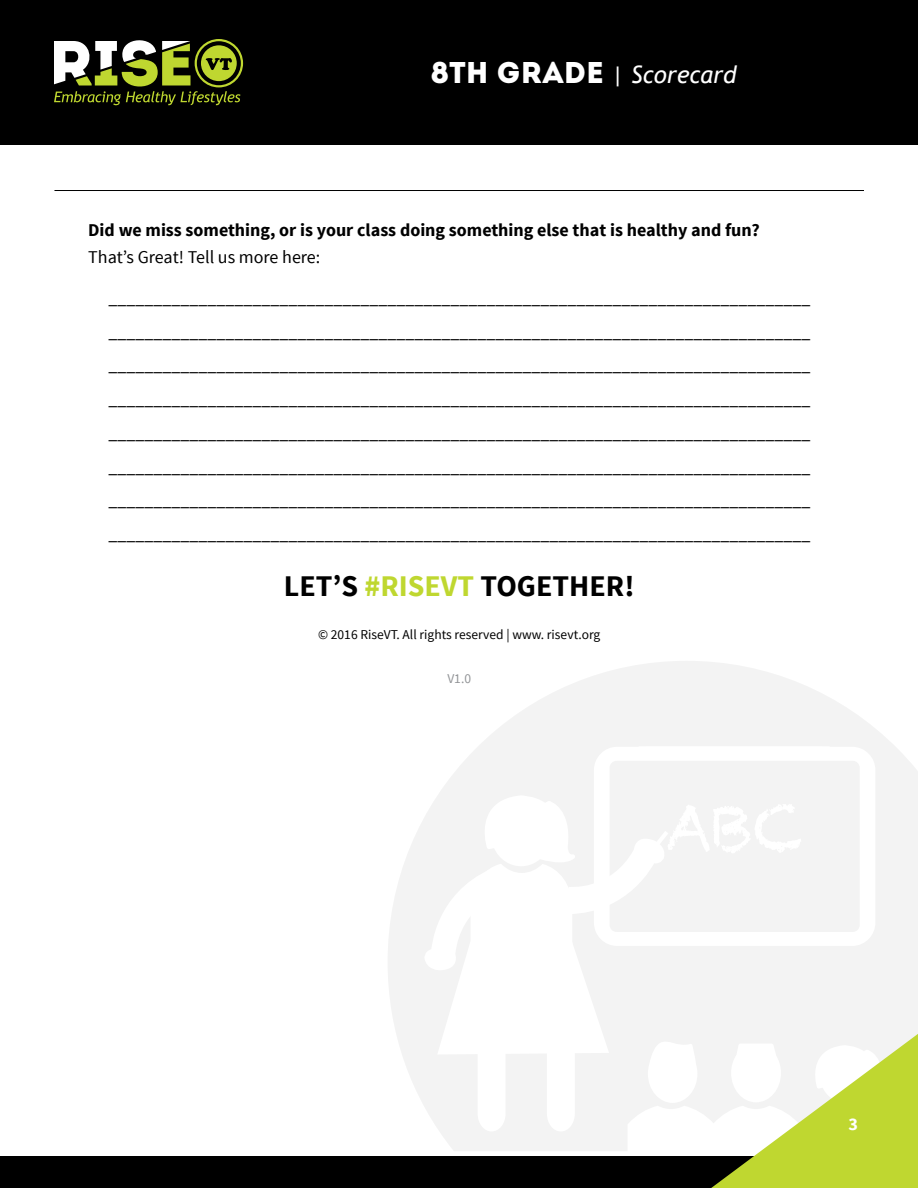
<style>
.page{position:relative;width:918px;height:1188px;background:#fff}
.page>*{position:absolute;margin:0;border:0;box-sizing:border-box;transform-origin:0 0}
.t1{font:700 30px "Source Sans Pro";color:#000}
.t2{font:italic 24px "Trebuchet MS";color:#fff}
.t3{font:18px/33.8px "Source Sans Pro";color:#000;text-align:justify}
.t4{font:700 18px "Source Sans Pro";color:#000}
.t5{font:700 18px "Source Sans Pro";color:#fff}
.t6{font:13.5px "Source Sans Pro";color:#000}
.t7{font:13.5px "Source Sans Pro";color:#939598}
.s1{font-family:"Intro";font-style:normal;font-size:30px}
.s2{color:#bfd730}
</style>
<div class="page">
<svg style="left:388px;top:661px;width:530px;height:444px;fill:#f3f3f3"></svg>
<svg style="left:594px;top:746px;width:281px;height:49px;fill:#f3f3f3"></svg>
<div style="left:0;top:1157px;width:918px;height:31px;background:#000"></div>
<svg style="left:424px;top:795px;width:494px;height:393px"></svg>
<div style="left:0;top:0;width:918px;height:144px;background:#000"></div>
<svg style="left:54px;top:39px;width:189px;height:66px"></svg>
<hr style="left:54px;top:190px;width:810px;height:1px;background:#000">
<h2 class="t2" style="left:431px;top:61px;width:307px"><span class="s1">8TH GRADE</span> | Scorecard</h2>
<p class="t4" style="left:88px;top:219px;width:673px">Did we miss something, or is your class doing something else that is healthy and fun?</p>
<p class="t3" style="left:88px;top:241px;width:234px">That’s Great! Tell us more here:</p>
<p class="t3" style="left:108px;top:281px;width:704px">______________________________________________________________________________ ______________________________________________________________________________ ______________________________________________________________________________ ______________________________________________________________________________ ______________________________________________________________________________ ______________________________________________________________________________ ______________________________________________________________________________ ______________________________________________________________________________</p>
<h1 class="t1" style="left:284px;top:567px;width:352px">LET’S <span class="s2">#RISEVT</span> TOGETHER!</h1>
<p class="t6" style="left:318px;top:627px;width:284px">© 2016 RiseVT. All rights reserved | www. risevt.org</p>
<p class="t7" style="left:447px;top:670px;width:25px">V1.0</p>
<p class="t5" style="left:848px;top:1112px;width:11px">3</p>
</div>
